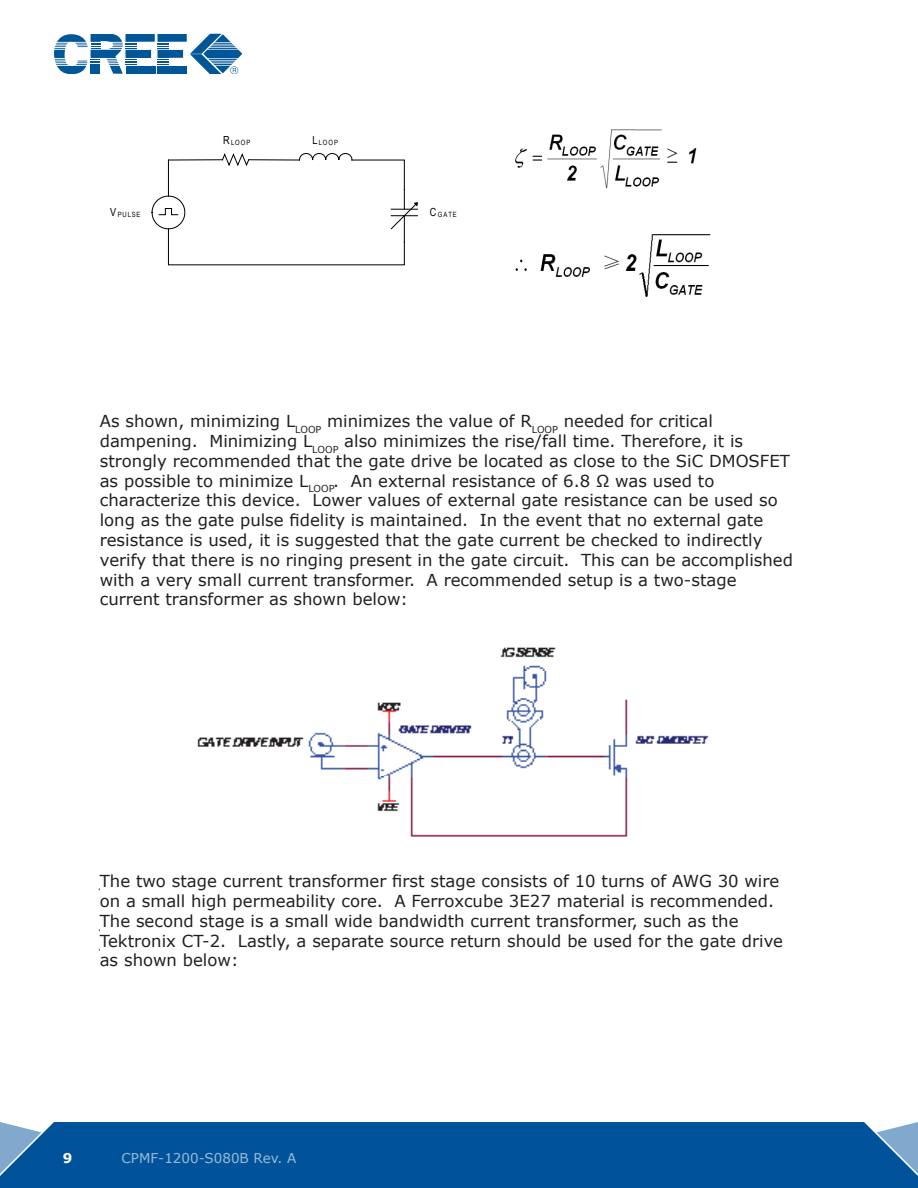
<style>
.page{position:relative;width:918px;height:1188px;background:#fff}
.page>*{position:absolute;margin:0;border:0;box-sizing:border-box;transform-origin:0 0}
.t1{font:16.5px/19.8px "Verdana";color:#221f1f}
.t2{font:13.5px "Verdana";color:#99bad7}
.t3{font:700 13.5px "Verdana";color:#fff}
.t4{font:7.2px "Arial Narrow";letter-spacing:.125em;color:#000}
</style>
<div class="page">
<div style="left:0;top:1122px;width:918px;height:66px;background:#00539b"></div>
<svg style="left:54px;top:34px;width:188px;height:40px"></svg>
<img style="left:98px;top:647px;width:611px;height:304px">
<div style="left:100px;top:875px;width:701px;height:225px;background:#fff"></div>
<svg style="left:151px;top:153px;width:267px;height:113px"></svg>
<img style="left:515px;top:129px;width:196px;height:168px">
<p class="t4" style="left:223px;top:137px;width:29px"><sup>R</sup>LOOP</p>
<p class="t4" style="left:313px;top:137px;width:27px"><sup>L</sup>LOOP</p>
<p class="t4" style="left:110px;top:209px;width:32px"><sup>V</sup>PULSE</p>
<p class="t4" style="left:430px;top:209px;width:28px"><sup>C</sup>GATE</p>
<p class="t1" style="left:100px;top:411px;width:695px">As shown, minimizing L<sub>LOOP</sub> minimizes the value of R<sub>LOOP</sub> needed for critical dampening. Minimizing L<sub>LOOP</sub> also minimizes the rise/fall time. Therefore, it is strongly recommended that the gate drive be located as close to the SiC DMOSFET as possible to minimize L<sub>LOOP</sub>. An external resistance of 6.8 Ω was used to characterize this device. Lower values of external gate resistance can be used so long as the gate pulse 昀椀delity is maintained. In the event that no external gate resistance is used, it is suggested that the gate current be checked to indirectly verify that there is no ringing present in the gate circuit. This can be accomplished with a very small current transformer. A recommended setup is a two-stage current transformer as shown below:</p>
<p class="t1" style="left:100px;top:871px;width:685px">The two stage current transformer 昀椀rst stage consists of 10 turns of AWG 30 wire on a small high permeability core. A Ferroxcube 3E27 material is recommended.<br>The second stage is a small wide bandwidth current transformer, such as the Tektronix CT-2. Lastly, a separate source return should be used for the gate drive as shown below:</p>
<p class="t3" style="left:63px;top:1149px;width:11px">9</p>
<p class="t2" style="left:122px;top:1149px;width:176px">CPMF-1200-S080B Rev. A</p>
</div>
